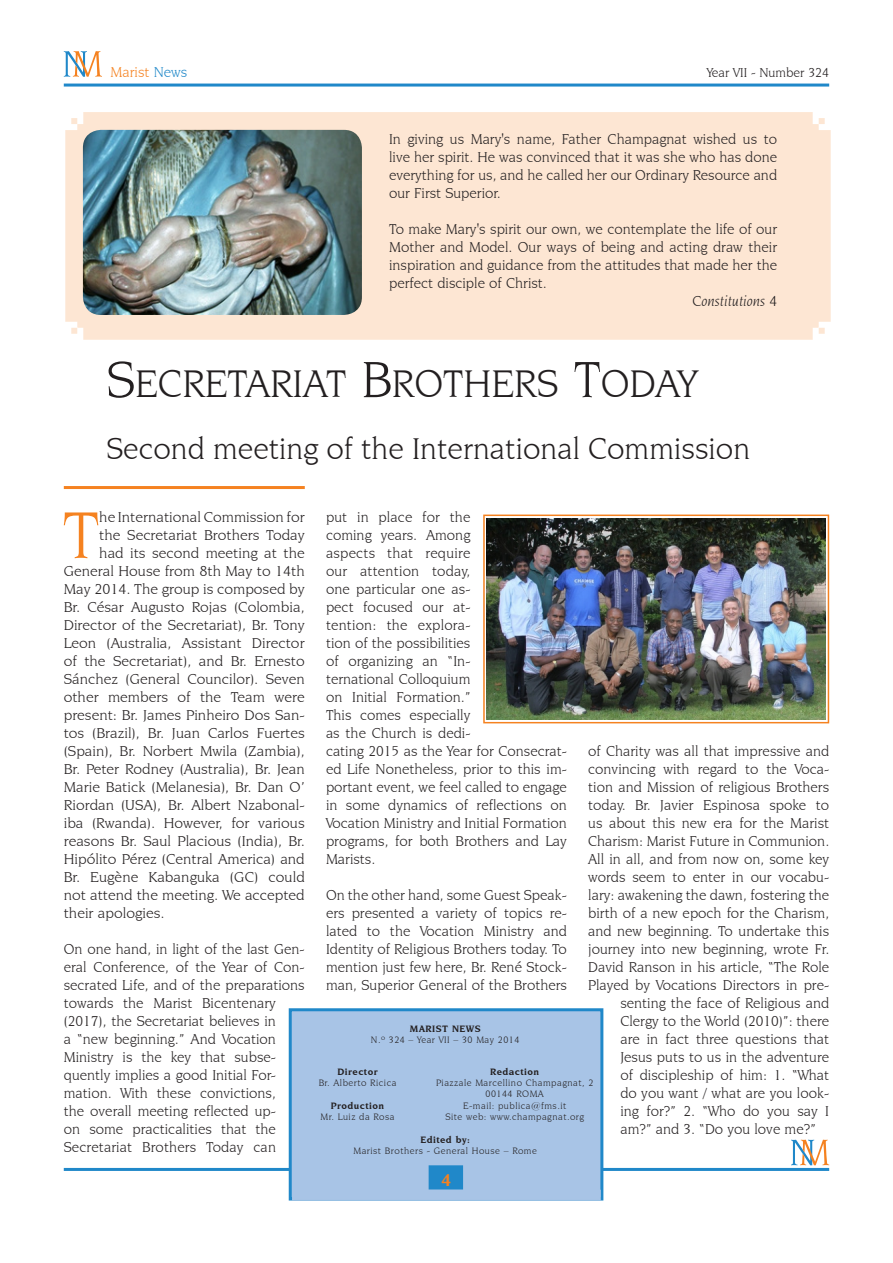
<style>
.page{position:relative;width:893px;height:1263px;background:#fff}
.page>*{position:absolute;margin:0;border:0;box-sizing:border-box;transform-origin:0 0}
.paragrafo4ComMaiuscu{font:70.2px "Novarese IT Cby BT";color:#f58220;scale:1.04 1}
.Titolo{font:40.5px "Novarese IT Cby BT";color:#231f20}
.Sottotitolo{font:31.5px "Novarese IT Cby BT";color:#231f20}
.Normale{font:700 18px "Novarese IT Cby BT";color:#f58220}
.paragrafo4{font:15px/18px "Novarese IT Cby BT";color:#231f20}
.paragrafo4ComMaiuscu-2{font:15px "Novarese IT Cby BT";color:#231f20;scale:1.04 1}
.paragrafoSemDopo{font:15px/18px "Novarese IT Cby BT";color:#231f20;text-align:justify}
.paragrafo4-2{font:italic 15px "Novarese IT Cby BT";color:#231f20}
.Normale-2{font:15px "Novarese IT Cby BT";color:#f58220}
.Normale-3{font:13.5px "Novarese IT Cby BT";color:#231f20}
.Normale-4{font:9.75px "Novarese IT Cby BT";letter-spacing:.05em;color:#231f20}
.Normale-5{font:700 9.75px "Novarese IT Cby BT";letter-spacing:.05em;color:#231f20}
.s1{color:#2088c9}
.s2{font-size:54px}
</style>
<div class="page">
<div style="left:65px;top:112px;width:766px;height:228px;background:#fde6d3"></div>
<hr style="left:64px;top:84px;width:765px;height:3px;background:#2088c9">
<svg style="left:64px;top:51px;width:38px;height:26px"></svg>
<svg style="left:791px;top:1140px;width:38px;height:25px"></svg>
<hr style="left:64px;top:1168px;width:765px;height:3px;background:#2088c9">
<div style="left:289px;top:1008px;width:314px;height:192px;background:#a8c4e6;border:3px solid #2088c9"></div>
<div style="left:429px;top:1165px;width:34px;height:25px;background:#2088c9;border:3px solid #2088c9"></div>
<div style="left:292px;top:1190px;width:309px;height:10px;background:#a8c4e6"></div>
<hr style="left:64px;top:486px;width:241px;height:3px;background:#f58220">
<img style="left:486px;top:518px;width:339px;height:201px">
<div style="left:483px;top:514px;width:346px;height:209px;border:2px solid #f58220"></div>
<img style="left:83px;top:130px;width:279px;height:185px">
<p class="Normale-2" style="left:111px;top:63px;width:78px">Marist <span class="s1">News</span></p>
<p class="Normale-3" style="left:707px;top:64px;width:124px">Year VII - Number 324</p>
<p class="paragrafoSemDopo" style="left:389px;top:130px;width:390px">In giving us Mary's name, Father Champagnat wished us to live her spirit. He was convinced that it was she who has done everything for us, and he called her our Ordinary Resource and our First Superior.</p>
<p class="paragrafoSemDopo" style="left:389px;top:220px;width:390px">To make Mary's spirit our own, we contemplate the life of our Mother and Model. Our ways of being and acting draw their inspiration and guidance from the attitudes that made her the perfect disciple of Christ.</p>
<p class="paragrafo4-2" style="left:692px;top:292px;width:86px">Constitutions 4</p>
<p class="Titolo" style="left:106px;top:360px;width:573px"><span class="s2">S</span>ECRETARIAT <span class="s2">B</span>ROTHERS <span class="s2">T</span>ODAY</p>
<p class="Sottotitolo" style="left:106px;top:429px;width:645px">Second meeting of the International Commission</p>
<p class="paragrafo4ComMaiuscu" style="left:63px;top:493px;width:37px">T</p>
<p class="paragrafo4ComMaiuscu-2" style="left:99px;top:508px;width:199px">he International Commission for</p>
<p class="paragrafo4ComMaiuscu-2" style="left:99px;top:526px;width:199px">the Secretariat Brothers Today</p>
<p class="paragrafo4ComMaiuscu-2" style="left:99px;top:544px;width:199px">had its second meeting at the</p>
<p class="paragrafo4ComMaiuscu-2" style="left:64px;top:562px;width:233px">General House from 8th May to 14th</p>
<p class="paragrafo4ComMaiuscu-2" style="left:64px;top:580px;width:233px">May 2014. The group is composed by</p>
<p class="paragrafo4ComMaiuscu-2" style="left:64px;top:598px;width:233px">Br. César Augusto Rojas (Colombia,</p>
<p class="paragrafo4ComMaiuscu-2" style="left:64px;top:616px;width:233px">Director of the Secretariat), Br. Tony</p>
<p class="paragrafo4ComMaiuscu-2" style="left:64px;top:634px;width:233px">Leon (Australia, Assistant Director</p>
<p class="paragrafo4ComMaiuscu-2" style="left:64px;top:652px;width:233px">of the Secretariat), and Br. Ernesto</p>
<p class="paragrafo4ComMaiuscu-2" style="left:64px;top:670px;width:233px">Sánchez (General Councilor). Seven</p>
<p class="paragrafo4ComMaiuscu-2" style="left:64px;top:688px;width:233px">other members of the Team were</p>
<p class="paragrafo4ComMaiuscu-2" style="left:64px;top:706px;width:233px">present: Br. James Pinheiro Dos San-</p>
<p class="paragrafo4ComMaiuscu-2" style="left:64px;top:724px;width:233px">tos (Brazil), Br. Juan Carlos Fuertes</p>
<p class="paragrafo4ComMaiuscu-2" style="left:64px;top:742px;width:233px">(Spain), Br. Norbert Mwila (Zambia),</p>
<p class="paragrafo4ComMaiuscu-2" style="left:64px;top:760px;width:233px">Br. Peter Rodney (Australia), Br. Jean</p>
<p class="paragrafo4ComMaiuscu-2" style="left:64px;top:778px;width:233px">Marie Batick (Melanesia), Br. Dan O’</p>
<p class="paragrafo4ComMaiuscu-2" style="left:64px;top:796px;width:233px">Riordan (USA), Br. Albert Nzabonal-</p>
<p class="paragrafo4ComMaiuscu-2" style="left:64px;top:814px;width:233px">iba (Rwanda). However, for various</p>
<p class="paragrafo4ComMaiuscu-2" style="left:64px;top:832px;width:233px">reasons Br. Saul Placious (India), Br.</p>
<p class="paragrafo4ComMaiuscu-2" style="left:64px;top:850px;width:233px">Hipólito Pérez (Central America) and</p>
<p class="paragrafo4ComMaiuscu-2" style="left:64px;top:868px;width:233px">Br. Eugène Kabanguka (GC) could</p>
<p class="paragrafo4ComMaiuscu-2" style="left:64px;top:886px;width:233px">not attend the meeting. We accepted</p>
<p class="paragrafo4ComMaiuscu-2" style="left:64px;top:904px;width:98px">their apologies.</p>
<p class="paragrafo4" style="left:64px;top:940px;width:242px">On one hand, in light of the last Gen&shy;eral Conference, of the Year of Con&shy;secrated Life, and of the preparations towards the Marist Bicentenary (2017), the Secretariat believes in<br>a “new beginning.” And Vocation Ministry is the key that subse&shy;quently implies a good Initial For&shy;mation. With these convictions,<br>the overall meeting reflected up-<br>on some practicalities that the Secretariat Brothers Today can</p>
<p class="paragrafo4" style="left:326px;top:508px;width:242px">put in place for the<br>coming years. Among<br>aspects that require<br>our attention today,<br>one particular one as-<br>pect focused our at-<br>tention: the explora-<br>tion of the possibilities<br>of organizing an “In-<br>ternational Colloquium<br>on Initial Formation.”<br>This comes especially<br>as the Church is dedi-<br>cating 2015 as the Year for Consecrat&shy;ed Life Nonetheless, prior to this im&shy;portant event, we feel called to engage in some dynamics of reflections on<br>Vocation Ministry and Initial Formation programs, for both Brothers and Lay<br>Marists.</p>
<p class="paragrafo4" style="left:326px;top:886px;width:242px;text-align:justify">On the other hand, some Guest Speak&shy;ers presented a variety of topics re&shy;lated to the Vocation Ministry and Identity of Religious Brothers today. To mention just few here, Br. René Stock&shy;man, Superior General of the Brothers</p>
<p class="paragrafo4" style="left:588px;top:742px;width:242px">of Charity was all that impressive and</p>
<p class="paragrafo4" style="left:588px;top:760px;width:242px">convincing with regard to the Voca-</p>
<p class="paragrafo4" style="left:588px;top:778px;width:242px">tion and Mission of religious Brothers</p>
<p class="paragrafo4" style="left:588px;top:796px;width:242px">today. Br. Javier Espinosa spoke to</p>
<p class="paragrafo4" style="left:588px;top:814px;width:242px">us about this new era for the Marist</p>
<p class="paragrafo4" style="left:588px;top:832px;width:242px">Charism: Marist Future in Communion.</p>
<p class="paragrafo4" style="left:588px;top:850px;width:242px">All in all, and from now on, some key</p>
<p class="paragrafo4" style="left:588px;top:868px;width:242px">words seem to enter in our vocabu-</p>
<p class="paragrafo4" style="left:588px;top:886px;width:242px">lary: awakening the dawn, fostering the</p>
<p class="paragrafo4" style="left:588px;top:904px;width:242px">birth of a new epoch for the Charism,</p>
<p class="paragrafo4" style="left:588px;top:922px;width:242px">and new beginning. To undertake this</p>
<p class="paragrafo4" style="left:588px;top:940px;width:242px">journey into new beginning, wrote Fr.</p>
<p class="paragrafo4" style="left:588px;top:958px;width:242px">David Ranson in his article, “The Role</p>
<p class="paragrafo4" style="left:588px;top:976px;width:242px">Played by Vocations Directors in pre-</p>
<p class="paragrafo4" style="left:620px;top:994px;width:210px">senting the face of Religious and</p>
<p class="paragrafo4" style="left:620px;top:1012px;width:210px">Clergy to the World (2010)”: there</p>
<p class="paragrafo4" style="left:620px;top:1030px;width:210px">are in fact three questions that</p>
<p class="paragrafo4" style="left:620px;top:1048px;width:210px">Jesus puts to us in the adventure</p>
<p class="paragrafo4" style="left:620px;top:1066px;width:210px">of discipleship of him: 1. “What</p>
<p class="paragrafo4" style="left:620px;top:1084px;width:210px">do you want / what are you look-</p>
<p class="paragrafo4" style="left:620px;top:1102px;width:210px">ing for?” 2. “Who do you say I</p>
<p class="paragrafo4" style="left:620px;top:1120px;width:197px">am?” and 3. “Do you love me?”</p>
<p class="Normale-5" style="left:410px;top:1023px;width:72px">MARIST NEWS</p>
<p class="Normale-4" style="left:371px;top:1034px;width:150px">N.º 324 – Year VII – 30 May 2014</p>
<p class="Normale-5" style="left:337px;top:1066px;width:42px">Director</p>
<p class="Normale-4" style="left:319px;top:1077px;width:79px">Br. Alberto Ricica</p>
<p class="Normale-5" style="left:331px;top:1099px;width:55px">Production</p>
<p class="Normale-4" style="left:321px;top:1111px;width:75px">Mr. Luiz da Rosa</p>
<p class="Normale-5" style="left:490px;top:1066px;width:51px">Redaction</p>
<p class="Normale-4" style="left:436px;top:1077px;width:159px">Piazzale Marcellino Champagnat, 2</p>
<p class="Normale-4" style="left:486px;top:1088px;width:60px">00144 ROMA</p>
<p class="Normale-4" style="left:463px;top:1100px;width:105px">E-mail: publica@fms.it</p>
<p class="Normale-4" style="left:445px;top:1111px;width:140px">Site web: www.champagnat.org</p>
<p class="Normale-5" style="left:420px;top:1133px;width:51px">Edited by:</p>
<p class="Normale-4" style="left:353px;top:1145px;width:185px">Marist Brothers - General House – Rome</p>
<p class="Normale" style="left:441px;top:1169px;width:12px">4</p>
</div>
